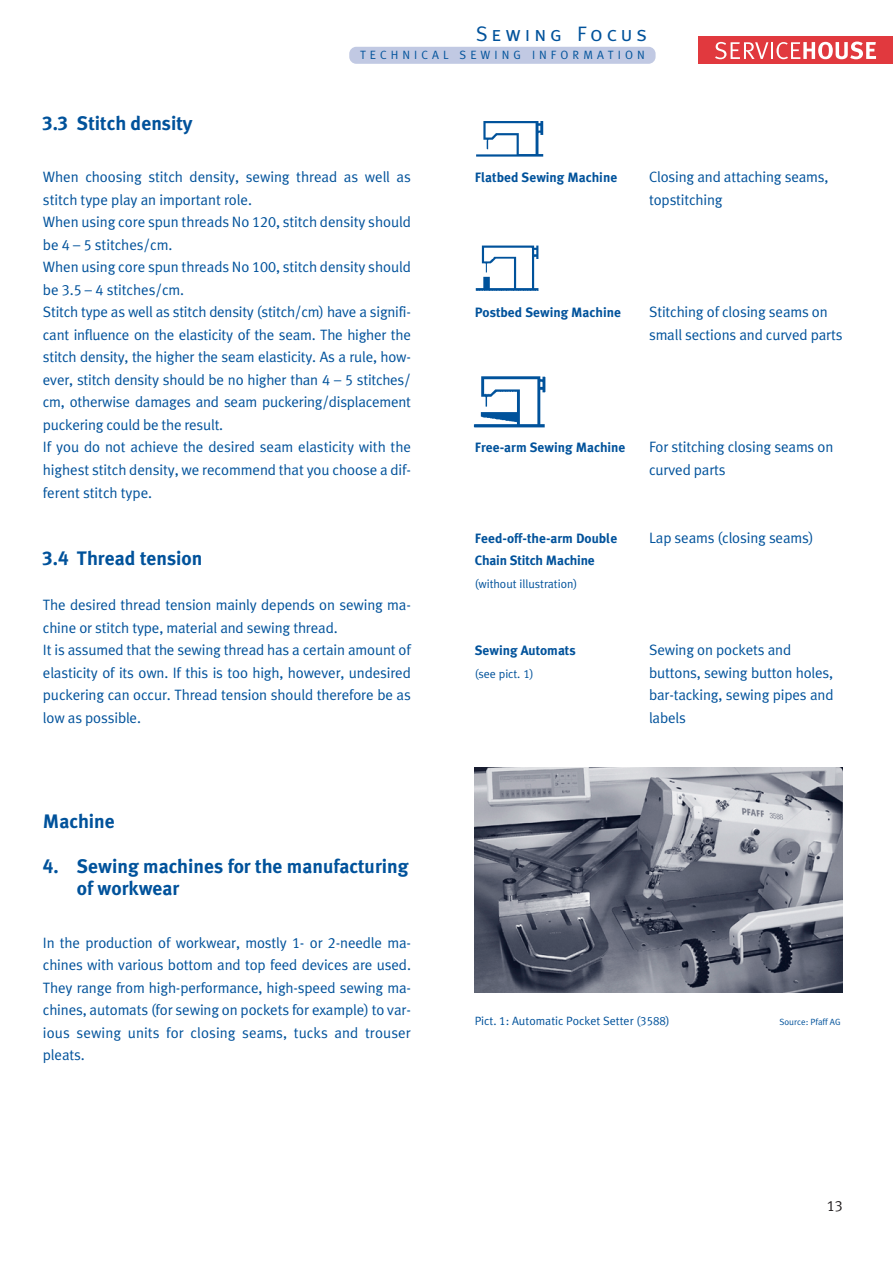
<style>
.page{position:relative;width:893px;height:1262px;background:#fff}
.page>*{position:absolute;margin:0;border:0;box-sizing:border-box;transform-origin:0 0}
.t1{font:21px "Meta Caps";letter-spacing:.185em;color:#00529b}
.t2{font:700 19.5px/22.5px "Schmetz";color:#00529b}
.t3{font:15px/22.5px "Schmetz Normal";letter-spacing:-.01em;color:#00529b}
.t4{font:15px "Schmetz Normal";color:#231f20}
.t5{font:700 13.5px "Schmetz";color:#00529b}
.t6{font:12px "Schmetz Normal";color:#00529b}
.t7{font:12px "Schmetz Normal";letter-spacing:.335em;color:#00529b}
.t8{font:9px "Schmetz Normal";color:#00529b}
</style>
<div class="page">
<div style="left:698px;top:36px;width:194px;height:28px;background:#e1393e"></div>
<svg style="left:715px;top:42px;width:161px;height:17px"></svg>
<div style="left:349px;top:47px;width:306px;height:17px;background:#c1c9e3;border-radius:7px"></div>
<img style="left:476px;top:121px;width:68px;height:36px">
<img style="left:475px;top:245px;width:64px;height:46px">
<img style="left:473px;top:376px;width:73px;height:52px">
<img style="left:475px;top:767px;width:367px;height:225px">
<h1 class="t1" style="left:476px;top:22px;width:172px">Sewing Focus</h1>
<p class="t7" style="left:360px;top:50px;width:286px">TECHNICAL SEWING INFORMATION</p>
<h2 class="t2" style="left:43px;top:114px;width:151px">3.3 Stitch density</h2>
<p class="t3" style="left:43px;top:167px;width:369px">When choosing stitch density, sewing thread as well as stitch type play an important role.<br>When using core spun threads No 120, stitch density should be 4 – 5 stitches/cm.<br>When using core spun threads No 100, stitch density should be 3.5 – 4 stitches/cm.<br>Stitch type as well as stitch density (stitch/cm) have a signifi&shy;cant influence on the elasticity of the seam. The higher the stitch density, the higher the seam elasticity. As a rule, how&shy;ever, stitch density should be no higher than 4 – 5 stitches/ cm, otherwise damages and seam puckering/displacement puckering could be the result.<br>If you do not achieve the desired seam elasticity with the highest stitch density, we recommend that you choose a dif&shy;ferent stitch type.</p>
<h2 class="t2" style="left:43px;top:548px;width:161px">3.4 Thread tension</h2>
<p class="t3" style="left:43px;top:594px;width:369px">The desired thread tension mainly depends on sewing ma&shy;chine or stitch type, material and sewing thread.<br>It is assumed that the sewing thread has a certain amount of elasticity of its own. If this is too high, however, undesired puckering can occur. Thread tension should therefore be as low as possible.</p>
<h2 class="t2" style="left:43px;top:811px;width:73px">Machine</h2>
<h2 class="t2" style="left:77px;top:856px;width:333px;text-indent:-34px">4. Sewing machines for the manufacturing of workwear</h2>
<p class="t3" style="left:43px;top:932px;width:369px;text-align:justify">In the production of workwear, mostly 1- or 2-needle ma&shy;chines with various bottom and top feed devices are used.<br>They range from high-performance, high-speed sewing ma&shy;chines, automats (for sewing on pockets for example) to var&shy;ious sewing units for closing seams, tucks and trouser pleats.</p>
<p class="t5" style="left:475px;top:172px;width:144px">Flatbed Sewing Machine</p>
<p class="t3" style="left:649px;top:167px;width:181px">Closing and attaching seams, topstitching</p>
<p class="t5" style="left:475px;top:307px;width:148px">Postbed Sewing Machine</p>
<p class="t3" style="left:649px;top:302px;width:195px">Stitching of closing seams on small sections and curved parts</p>
<p class="t5" style="left:475px;top:442px;width:152px">Free-arm Sewing Machine</p>
<p class="t3" style="left:649px;top:437px;width:186px">For stitching closing seams on curved parts</p>
<p class="t5" style="left:475px;top:532px;width:144px">Feed-off-the-arm Double</p>
<p class="t3" style="left:649px;top:527px;width:166px">Lap seams (closing seams)</p>
<p class="t5" style="left:475px;top:555px;width:121px">Chain Stitch Machine</p>
<p class="t6" style="left:475px;top:579px;width:104px">(without illustration)</p>
<p class="t5" style="left:475px;top:645px;width:103px">Sewing Automats</p>
<p class="t3" style="left:649px;top:639px;width:144px">Sewing on pockets and</p>
<p class="t6" style="left:475px;top:669px;width:60px">(see pict. 1)</p>
<p class="t3" style="left:649px;top:662px;width:186px;text-align:justify">buttons, sewing button holes, bar-tacking, sewing pipes and labels</p>
<p class="t6" style="left:475px;top:1015px;width:196px">Pict. 1: Automatic Pocket Setter (3588)</p>
<p class="t8" style="left:779px;top:1018px;width:63px">Source: Pfaff AG</p>
<p class="t4" style="left:826px;top:1200px;width:18px">13</p>
</div>
